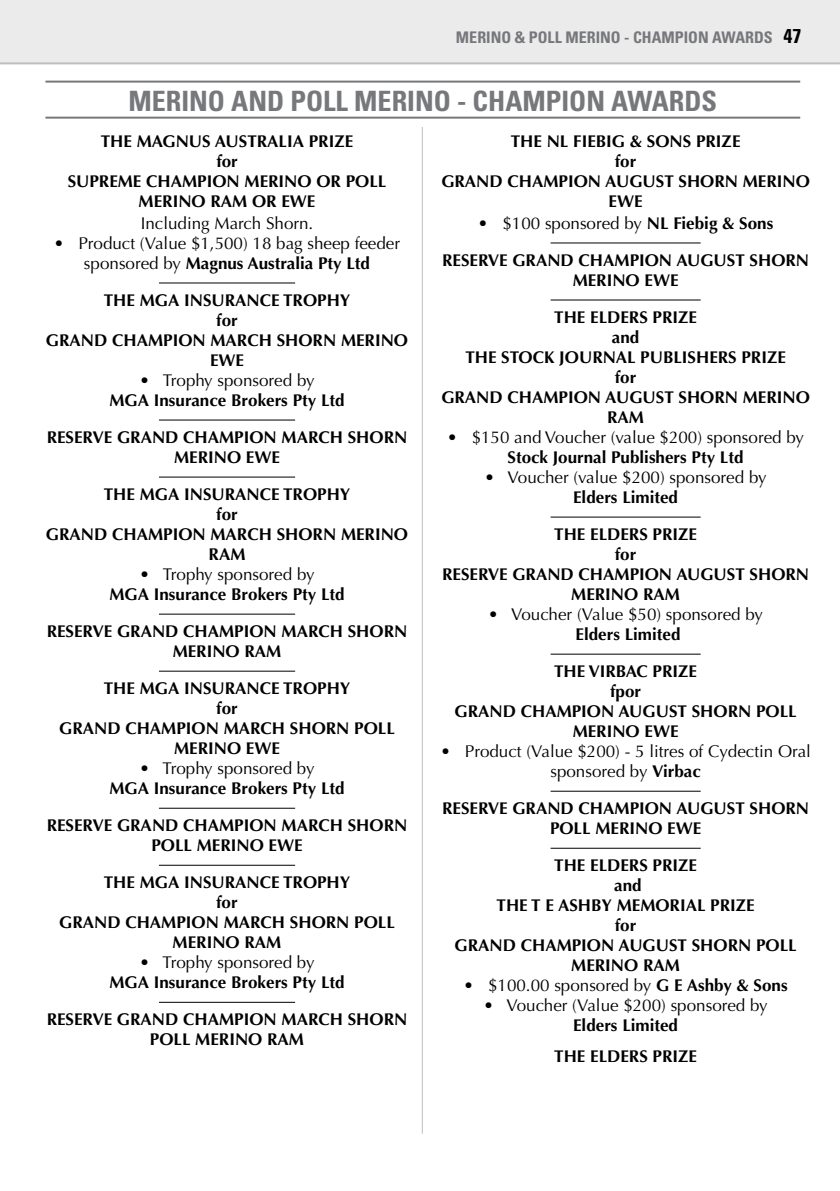
<style>
.page{position:relative;width:840px;height:1191px;background:#fff}
.page>*{position:absolute;margin:0;border:0;box-sizing:border-box;transform-origin:0 0}
.t1{font:700 condensed 28px "Univers";color:#77787b}
.t2{font:700 17px/20px "Optima";color:#000;text-align:center}
.t3{font:17px/20px "Optima";color:#000;text-align:center}
.t4{font:700 condensed 16px "Univers";color:#77787b}
.s1{font-size:20px;color:#000}
.s2{font-weight:700}
.s3{font-weight:400}
</style>
<div class="page">
<div style="left:0;top:0;width:839px;height:63px;background:#ebebec"></div>
<hr style="left:0;top:62px;width:839px;height:2px;background:#bcbec0">
<hr style="left:421px;top:127px;width:1px;height:1006px;background:#bcbec0">
<hr style="left:45px;top:81px;width:754px;height:2px;background:#77787b">
<hr style="left:45px;top:117px;width:754px;height:2px;background:#77787b">
<hr style="left:159px;top:283px;width:136px;height:1px;background:#000">
<hr style="left:159px;top:420px;width:136px;height:1px;background:#000">
<hr style="left:159px;top:477px;width:136px;height:1px;background:#000">
<hr style="left:159px;top:614px;width:136px;height:1px;background:#000">
<hr style="left:159px;top:671px;width:136px;height:1px;background:#000">
<hr style="left:159px;top:808px;width:136px;height:1px;background:#000">
<hr style="left:159px;top:865px;width:136px;height:1px;background:#000">
<hr style="left:159px;top:1002px;width:136px;height:1px;background:#000">
<hr style="left:550px;top:243px;width:150px;height:1px;background:#000">
<hr style="left:550px;top:300px;width:150px;height:1px;background:#000">
<hr style="left:550px;top:517px;width:150px;height:1px;background:#000">
<hr style="left:550px;top:654px;width:150px;height:1px;background:#000">
<hr style="left:550px;top:791px;width:150px;height:1px;background:#000">
<hr style="left:550px;top:848px;width:150px;height:1px;background:#000">
<p class="t4" style="left:455px;top:27px;width:346px">MERINO &amp; POLL MERINO - CHAMPION AWARDS <span class="s1">47</span></p>
<h1 class="t1" style="left:128px;top:83px;width:590px">MERINO AND POLL MERINO - CHAMPION AWARDS</h1>
<p class="t2" style="left:68px;top:132px;width:320px">THE MAGNUS AUSTRALIA PRIZE<br>for<br>SUPREME CHAMPION MERINO OR POLL<br>MERINO RAM OR EWE</p>
<p class="t3" style="left:141px;top:213px;width:174px">Including March Shorn.</p>
<p class="t3" style="left:54px;top:233px;width:347px">• Product (Value $1,500) 18 bag sheep feeder sponsored by <span class="s2">Magnus Australia Pty Ltd</span></p>
<p class="t2" style="left:46px;top:290px;width:363px">THE MGA INSURANCE TROPHY<br>for<br>GRAND CHAMPION MARCH SHORN MERINO<br>EWE</p>
<p class="t3" style="left:139px;top:370px;width:177px">• Trophy sponsored by</p>
<p class="t2" style="left:47px;top:382px;width:362px;line-height:37px">MGA Insurance Brokers Pty Ltd<br>RESERVE GRAND CHAMPION MARCH SHORN</p>
<p class="t2" style="left:104px;top:439px;width:248px;line-height:37px">MERINO EWE<br>THE MGA INSURANCE TROPHY</p>
<p class="t2" style="left:46px;top:504px;width:363px">for<br>GRAND CHAMPION MARCH SHORN MERINO<br>RAM</p>
<p class="t3" style="left:139px;top:564px;width:177px">• Trophy sponsored by</p>
<p class="t2" style="left:47px;top:576px;width:362px;line-height:37px">MGA Insurance Brokers Pty Ltd<br>RESERVE GRAND CHAMPION MARCH SHORN</p>
<p class="t2" style="left:104px;top:633px;width:248px;line-height:37px">MERINO RAM<br>THE MGA INSURANCE TROPHY</p>
<p class="t2" style="left:59px;top:698px;width:337px">for<br>GRAND CHAMPION MARCH SHORN POLL<br>MERINO EWE</p>
<p class="t3" style="left:139px;top:758px;width:177px">• Trophy sponsored by</p>
<p class="t2" style="left:47px;top:770px;width:362px;line-height:37px">MGA Insurance Brokers Pty Ltd<br>RESERVE GRAND CHAMPION MARCH SHORN</p>
<p class="t2" style="left:104px;top:827px;width:248px;line-height:37px">POLL MERINO EWE<br>THE MGA INSURANCE TROPHY</p>
<p class="t2" style="left:59px;top:892px;width:337px">for<br>GRAND CHAMPION MARCH SHORN POLL<br>MERINO RAM</p>
<p class="t3" style="left:139px;top:952px;width:177px">• Trophy sponsored by</p>
<p class="t2" style="left:47px;top:964px;width:362px;line-height:37px">MGA Insurance Brokers Pty Ltd<br>RESERVE GRAND CHAMPION MARCH SHORN</p>
<p class="t2" style="left:150px;top:1029px;width:155px">POLL MERINO RAM</p>
<p class="t2" style="left:441px;top:132px;width:370px">THE NL FIEBIG &amp; SONS PRIZE<br>for<br>GRAND CHAMPION AUGUST SHORN MERINO<br>EWE</p>
<p class="t2" style="left:442px;top:205px;width:368px;line-height:37px"><span class="s3">• $100 sponsored by</span> NL Fiebig &amp; Sons<br>RESERVE GRAND CHAMPION AUGUST SHORN</p>
<p class="t2" style="left:554px;top:262px;width:144px;line-height:37px">MERINO EWE<br>THE ELDERS PRIZE</p>
<p class="t2" style="left:441px;top:327px;width:370px">and<br>THE STOCK JOURNAL PUBLISHERS PRIZE<br>for<br>GRAND CHAMPION AUGUST SHORN MERINO<br>RAM</p>
<p class="t3" style="left:447px;top:427px;width:358px">• $150 and Voucher (value $200) sponsored by</p>
<p class="t2" style="left:507px;top:447px;width:237px">Stock Journal Publishers Pty Ltd</p>
<p class="t3" style="left:484px;top:467px;width:283px">• Voucher (value $200) sponsored by</p>
<p class="t2" style="left:554px;top:479px;width:144px;line-height:37px">Elders Limited<br>THE ELDERS PRIZE</p>
<p class="t2" style="left:442px;top:544px;width:368px">for<br>RESERVE GRAND CHAMPION AUGUST SHORN<br>MERINO RAM</p>
<p class="t3" style="left:488px;top:604px;width:276px">• Voucher (Value $50) sponsored by</p>
<p class="t2" style="left:554px;top:616px;width:144px;line-height:37px">Elders Limited<br>THE VIRBAC PRIZE</p>
<p class="t2" style="left:454px;top:681px;width:343px">fpor<br>GRAND CHAMPION AUGUST SHORN POLL<br>MERINO EWE</p>
<p class="t3" style="left:440px;top:741px;width:372px">• Product (Value $200) - 5 litres of Cydectin Oral sponsored by <span class="s2">Virbac</span></p>
<p class="t2" style="left:442px;top:798px;width:368px">RESERVE GRAND CHAMPION AUGUST SHORN<br>POLL MERINO EWE</p>
<p class="t2" style="left:454px;top:855px;width:343px">THE ELDERS PRIZE<br>and<br>THE T E ASHBY MEMORIAL PRIZE<br>for<br>GRAND CHAMPION AUGUST SHORN POLL<br>MERINO RAM</p>
<p class="t3" style="left:463px;top:975px;width:325px">• $100.00 sponsored by <span class="s2">G E Ashby &amp; Sons</span></p>
<p class="t3" style="left:483px;top:995px;width:286px">• Voucher (Value $200) sponsored by</p>
<p class="t2" style="left:554px;top:1009px;width:144px;line-height:31.4px">Elders Limited<br>THE ELDERS PRIZE</p>
</div>
